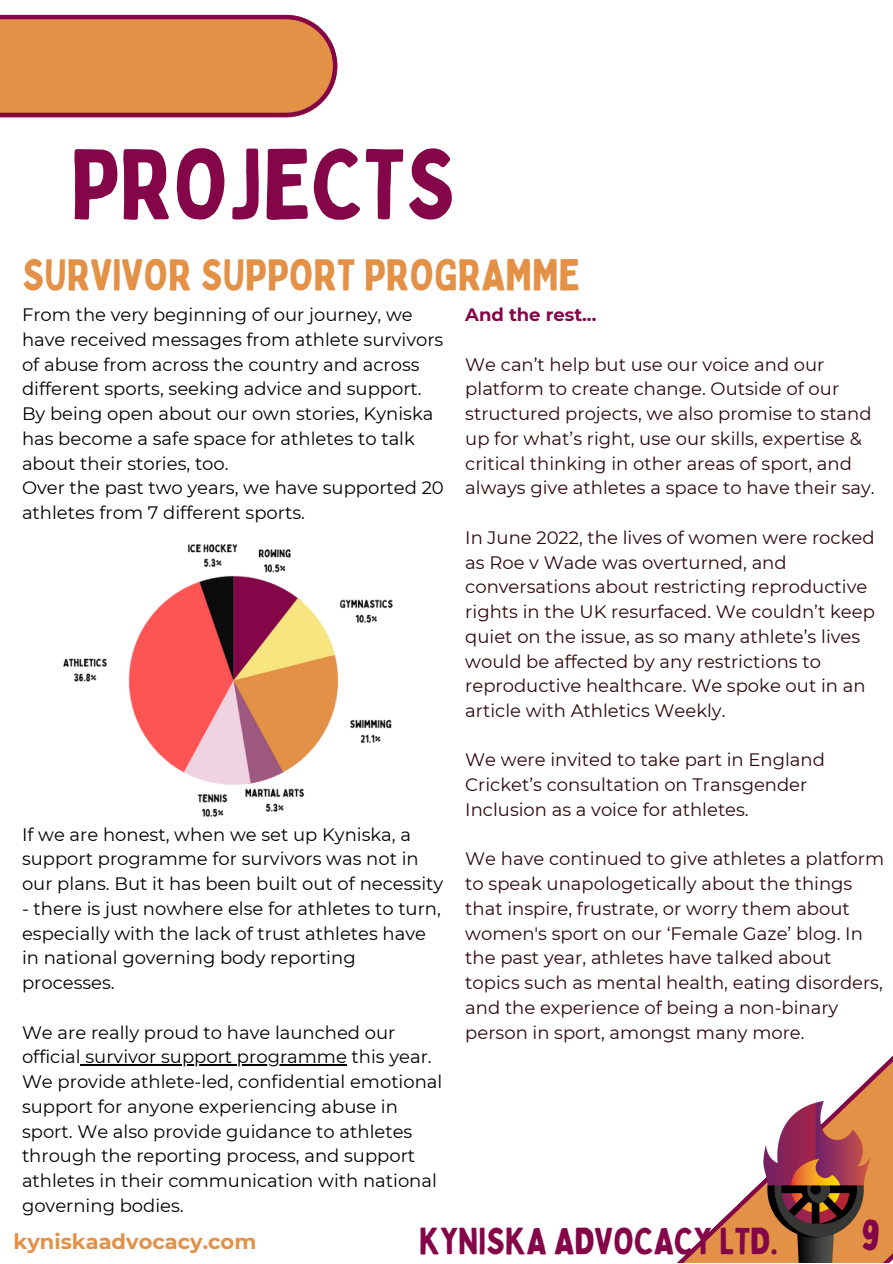
<style>
.page{position:relative;width:893px;height:1264px;background:#fff}
.page>*{position:absolute;margin:0;border:0;box-sizing:border-box;transform-origin:0 0}
.t1{font:97.8px "Bobby Jones";color:#840649}
.t2{font:43.5px "Bobby Jones";color:#e29146}
.t3{font:43.5px "Bobby Jones";color:#840649}
.t4{font:36.9px "Bobby Jones";color:#840649}
.t5{font:700 21px "Montserrat";color:#e29146}
.t6{font:18px/24.8px "Montserrat";color:#2d080a}
.t7{font:18px/24.8px "Montserrat";color:#000}
.t8{font:700 18px "Montserrat";color:#840649}
</style>
<div class="page">
<svg style="left:678px;top:1056px;width:214px;height:206px"></svg>
<svg style="left:0;top:15px;width:337px;height:103px;background:#da884c"></svg>
<img style="left:720px;top:1088px;width:166px;height:174px">
<hr style="left:81px;top:1064px;width:266px;height:1px;background:#000">
<img style="left:63px;top:544px;width:330px;height:273px">
<p class="t1" style="left:70px;top:122px;width:387px">PROJECTS</p>
<p class="t2" style="left:22px;top:247px;width:559px">SURVIVOR SUPPORT PROGRAMME</p>
<p class="t7" style="left:22px;top:302px;width:423px">From the very beginning of our journey, we have received messages from athlete survivors of abuse from across the country and across different sports, seeking advice and support.<br>By being open about our own stories, Kyniska has become a safe space for athletes to talk about their stories, too.</p>
<p class="t7" style="left:22px;top:475px;width:423px">Over the past two years, we have supported 20 athletes from 7 different sports.</p>
<p class="t7" style="left:22px;top:821px;width:423px">If we are honest, when we set up Kyniska, a support programme for survivors was not in our plans. But it has been built out of necessity</p>
<p class="t7" style="left:22px;top:896px;width:420px">- there is just nowhere else for athletes to turn, especially with the lack of trust athletes have in national governing body reporting processes.</p>
<p class="t7" style="left:22px;top:1019px;width:422px">We are really proud to have launched our official survivor support programme this year.<br>We provide athlete-led, confidential emotional support for anyone experiencing abuse in sport. We also provide guidance to athletes through the reporting process, and support athletes in their communication with national governing bodies.</p>
<p class="t8" style="left:465px;top:304px;width:133px">And the rest...</p>
<p class="t6" style="left:465px;top:352px;width:411px">We can’t help but use our voice and our platform to create change. Outside of our structured projects, we also promise to stand up for what’s right, use our skills, expertise &amp; critical thinking in other areas of sport, and always give athletes a space to have their say.</p>
<p class="t6" style="left:465px;top:525px;width:411px">In June 2022, the lives of women were rocked as Roe v Wade was overturned, and conversations about restricting reproductive rights in the UK resurfaced. We couldn’t keep quiet on the issue, as so many athlete’s lives would be affected by any restrictions to reproductive healthcare. We spoke out in an article with Athletics Weekly.</p>
<p class="t6" style="left:465px;top:747px;width:361px">We were invited to take part in England<br>Cricket’s consultation on Transgender<br>Inclusion as a voice for athletes.</p>
<p class="t6" style="left:465px;top:846px;width:420px">We have continued to give athletes a platform to speak unapologetically about the things that inspire, frustrate, or worry them about women's sport on our ‘Female Gaze’ blog. In the past year, athletes have talked about topics such as mental health, eating disorders, and the experience of being a non-binary person in sport, amongst many more.</p>
<p class="t5" style="left:14px;top:1228px;width:244px">kyniskaadvocacy.com</p>
<p class="t4" style="left:419px;top:1217px;width:360px">KYNISKA ADVOCACY LTD.</p>
<p class="t3" style="left:861px;top:1206px;width:21px">9</p>
</div>
